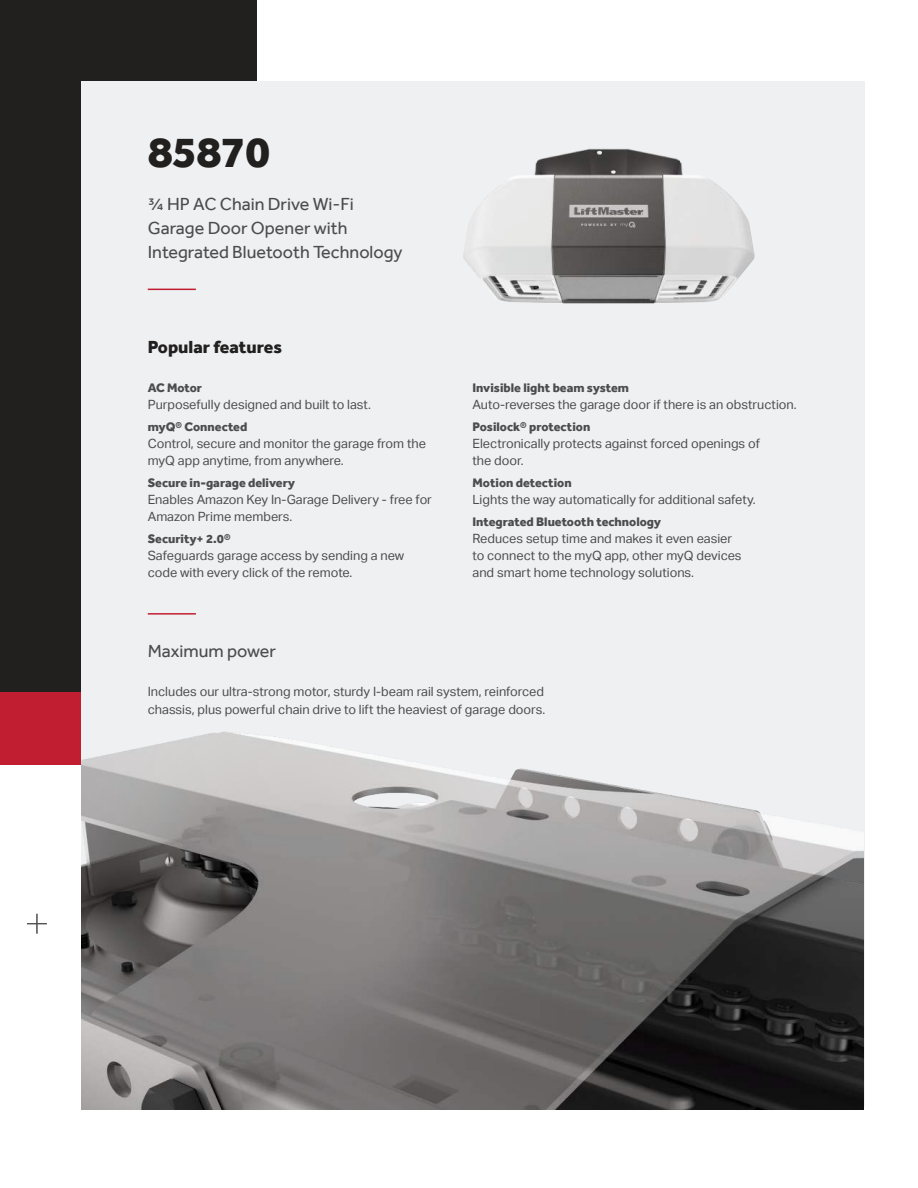
<style>
.page{position:relative;width:918px;height:1188px;background:#fff}
.page>*{position:absolute;margin:0;border:0;box-sizing:border-box;transform-origin:0 0}
.t1{font:800 45px "Effra";letter-spacing:-.02em;color:#221f1f}
.t2{font:18px/24px "Effra";color:#4c4c4e}
.t3{font:800 18px "Effra";color:#221f1f}
.t4{font:12.75px/17.2px "Aktiv Grotesk";color:#4c4c4e}
.t5{font:800 12.75px "Effra";color:#4c4c4e}
</style>
<div class="page">
<div style="left:0;top:691px;width:257px;height:74px;background:#c11f31"></div>
<div style="left:0;top:0;width:257px;height:691px;background:#221f1f"></div>
<div style="left:81px;top:81px;width:783px;height:1026px;background:#eef0f2"></div>
<img style="left:81px;top:731px;width:783px;height:378px">
<svg style="left:27px;top:914px;width:20px;height:20px"></svg>
<img style="left:463px;top:148px;width:292px;height:156px">
<hr style="left:148px;top:289px;width:48px;height:1px;background:#c11f31">
<hr style="left:148px;top:613px;width:48px;height:2px;background:#c11f31">
<h1 class="t1" style="left:148px;top:135px;width:124px">85870</h1>
<h2 class="t2" style="left:148px;top:194px;width:256px">¾ HP AC Chain Drive Wi-Fi<br>Garage Door Opener with<br>Integrated Bluetooth Technology</h2>
<h2 class="t3" style="left:148px;top:340px;width:136px">Popular features</h2>
<p class="t5" style="left:148px;top:383px;width:56px">AC Motor</p>
<p class="t4" style="left:148px;top:396px;width:225px">Purposefully designed and built to last.</p>
<p class="t5" style="left:148px;top:422px;width:101px">myQ® Connected</p>
<p class="t4" style="left:148px;top:435px;width:280px">Control, secure and monitor the garage from the myQ app anytime, from anywhere.</p>
<p class="t5" style="left:148px;top:478px;width:149px">Secure in-garage delivery</p>
<p class="t4" style="left:148px;top:491px;width:286px">Enables Amazon Key In-Garage Delivery - free for<br>Amazon Prime members.</p>
<p class="t5" style="left:148px;top:534px;width:84px">Security+ 2.0®</p>
<p class="t4" style="left:148px;top:547px;width:258px">Safeguards garage access by sending a new code with every click of the remote.</p>
<h2 class="t2" style="left:148px;top:641px;width:130px">Maximum power</h2>
<p class="t5" style="left:472px;top:383px;width:158px">Invisible light beam system</p>
<p class="t4" style="left:472px;top:396px;width:326px">Auto-reverses the garage door if there is an obstruction.</p>
<p class="t5" style="left:472px;top:422px;width:119px">Posilock® protection</p>
<p class="t4" style="left:472px;top:435px;width:289px">Electronically protects against forced openings of the door.</p>
<p class="t5" style="left:472px;top:478px;width:101px">Motion detection</p>
<p class="t4" style="left:472px;top:491px;width:285px">Lights the way automatically for additional safety.</p>
<p class="t5" style="left:472px;top:517px;width:190px">Integrated Bluetooth technology</p>
<p class="t4" style="left:472px;top:530px;width:271px">Reduces setup time and makes it even easier to connect to the myQ app, other myQ devices and smart home technology solutions.</p>
<p class="t4" style="left:148px;top:683px;width:399px">Includes our ultra-strong motor, sturdy I-beam rail system, reinforced chassis, plus powerful chain drive to lift the heaviest of garage doors.</p>
</div>
